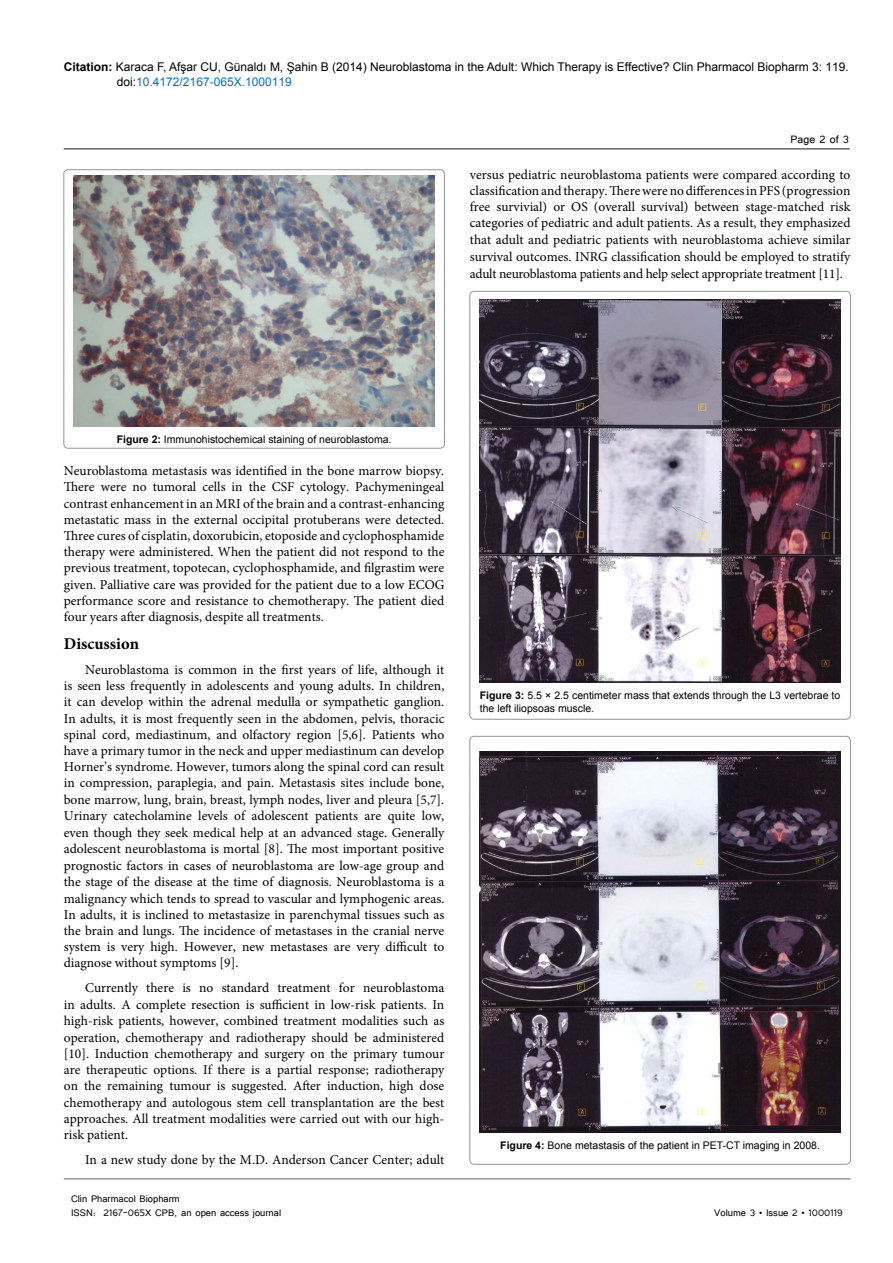
<style>
.page{position:relative;width:893px;height:1263px;background:#fff}
.page>*{position:absolute;margin:0;border:0;box-sizing:border-box;transform-origin:0 0}
.t1{font:700 16.5px "Minion Pro";color:#000}
.t2{font:13.5px/16.4px "Minion Pro";color:#000;text-align:justify}
.t3{font:13.5px/16.2px "Minion Pro";letter-spacing:-.02em;color:#000}
.t4{font:13.5px "Tunga";color:#000}
.t5{font:12px/15px "Arial";color:#000}
.t6{font:12px/14.4px "Tunga";color:#000}
.t7{font:10.5px/12.6px "Arial";color:#000}
.s1{font-weight:700}
.s2{color:#0072bc}
</style>
<div class="page">
<hr style="left:64px;top:148px;width:786px;height:2px;background:#636466">
<hr style="left:64px;top:1179px;width:786px;height:1px;background:#636466">
<div style="left:64px;top:170px;width:380px;height:278px;border:1px solid #939598;border-radius:4px"></div>
<img style="left:74px;top:175px;width:360px;height:251px">
<img style="left:480px;top:299px;width:360px;height:384px">
<img style="left:480px;top:752px;width:360px;height:381px">
<p class="t5" style="left:117px;top:59px;width:733px;text-indent:-53px"><span class="s1">Citation:</span> Karaca F, Afşar CU, Günaldı M, Şahin B (2014) Neuroblastoma in the Adult: Which Therapy is Effective? Clin Pharmacol Biopharm 3: 119. doi:<span class="s2">10.4172/2167-065X.1000119</span></p>
<p class="t4" style="left:791px;top:131px;width:60px">Page 2 of 3</p>
<p class="t2" style="left:470px;top:166px;width:382px">versus pediatric neuroblastoma patients were compared according to classification and therapy. There were no differences in PFS (progression free survivial) or OS (overall survival) between stage-matched risk categories of pediatric and adult patients. As a result, they emphasized that adult and pediatric patients with neuroblastoma achieve similar</p>
<p class="t3" style="left:470px;top:249px;width:382px">survival outcomes. INRG classification should be employed to stratify adult neuroblastoma patients and help select appropriate treatment [11].</p>
<p class="t7" style="left:117px;top:433px;width:276px"><span class="s1">Figure 2:</span> Immunohistochemical staining of neuroblastoma.</p>
<p class="t2" style="left:64px;top:463px;width:382px">Neuroblastoma metastasis was identified in the bone marrow biopsy.<br>There were no tumoral cells in the CSF cytology. Pachymeningeal contrast enhancement in an MRI of the brain and a contrast-enhancing metastatic mass in the external occipital protuberans were detected.<br>Three cures of cisplatin, doxorubicin, etoposide and cyclophosphamide therapy were administered. When the patient did not respond to the previous treatment, topotecan, cyclophosphamide, and filgrastim were given. Palliative care was provided for the patient due to a low ECOG performance score and resistance to chemotherapy. The patient died four years after diagnosis, despite all treatments.</p>
<p class="t1" style="left:64px;top:632px;width:77px">Discussion</p>
<p class="t2" style="left:64px;top:661px;width:382px;text-indent:21px">Neuroblastoma is common in the first years of life, although it is seen less frequently in adolescents and young adults. In children, it can develop within the adrenal medulla or sympathetic ganglion.<br>In adults, it is most frequently seen in the abdomen, pelvis, thoracic spinal cord, mediastinum, and olfactory region [5,6]. Patients who have a primary tumor in the neck and upper mediastinum can develop Horner’s syndrome. However, tumors along the spinal cord can result in compression, paraplegia, and pain. Metastasis sites include bone, bone marrow, lung, brain, breast, lymph nodes, liver and pleura [5,7].<br>Urinary catecholamine levels of adolescent patients are quite low, even though they seek medical help at an advanced stage. Generally adolescent neuroblastoma is mortal [8]. The most important positive prognostic factors in cases of neuroblastoma are low-age group and the stage of the disease at the time of diagnosis. Neuroblastoma is a malignancy which tends to spread to vascular and lymphogenic areas.<br>In adults, it is inclined to metastasize in parenchymal tissues such as the brain and lungs. The incidence of metastases in the cranial nerve system is very high. However, new metastases are very difficult to diagnose without symptoms [9].</p>
<p class="t2" style="left:64px;top:980px;width:382px;text-indent:21px">Currently there is no standard treatment for neuroblastoma in adults. A complete resection is sufficient in low-risk patients. In high-risk patients, however, combined treatment modalities such as operation, chemotherapy and radiotherapy should be administered [10]. Induction chemotherapy and surgery on the primary tumour are therapeutic options. If there is a partial response; radiotherapy on the remaining tumour is suggested. After induction, high dose chemotherapy and autologous stem cell transplantation are the best approaches. All treatment modalities were carried out with our high&shy;risk patient.</p>
<p class="t2" style="left:85px;top:1151px;width:361px">In a new study done by the M.D. Anderson Cancer Center; adult</p>
<p class="t6" style="left:71px;top:1190px;width:212px">Clin Pharmacol Biopharm<br>ISSN: 2167-065X CPB, an open access journal</p>
<p class="t7" style="left:480px;top:689px;width:362px"><span class="s1">Figure 3:</span> 5.5 × 2.5 centimeter mass that extends through the L3 vertebrae to the left iliopsoas muscle.</p>
<p class="t7" style="left:500px;top:1139px;width:321px"><span class="s1">Figure 4:</span> Bone metastasis of the patient in PET-CT imaging in 2008.</p>
<p class="t6" style="left:714px;top:1204px;width:130px">Volume 3 • Issue 2 • 1000119</p>
</div>
